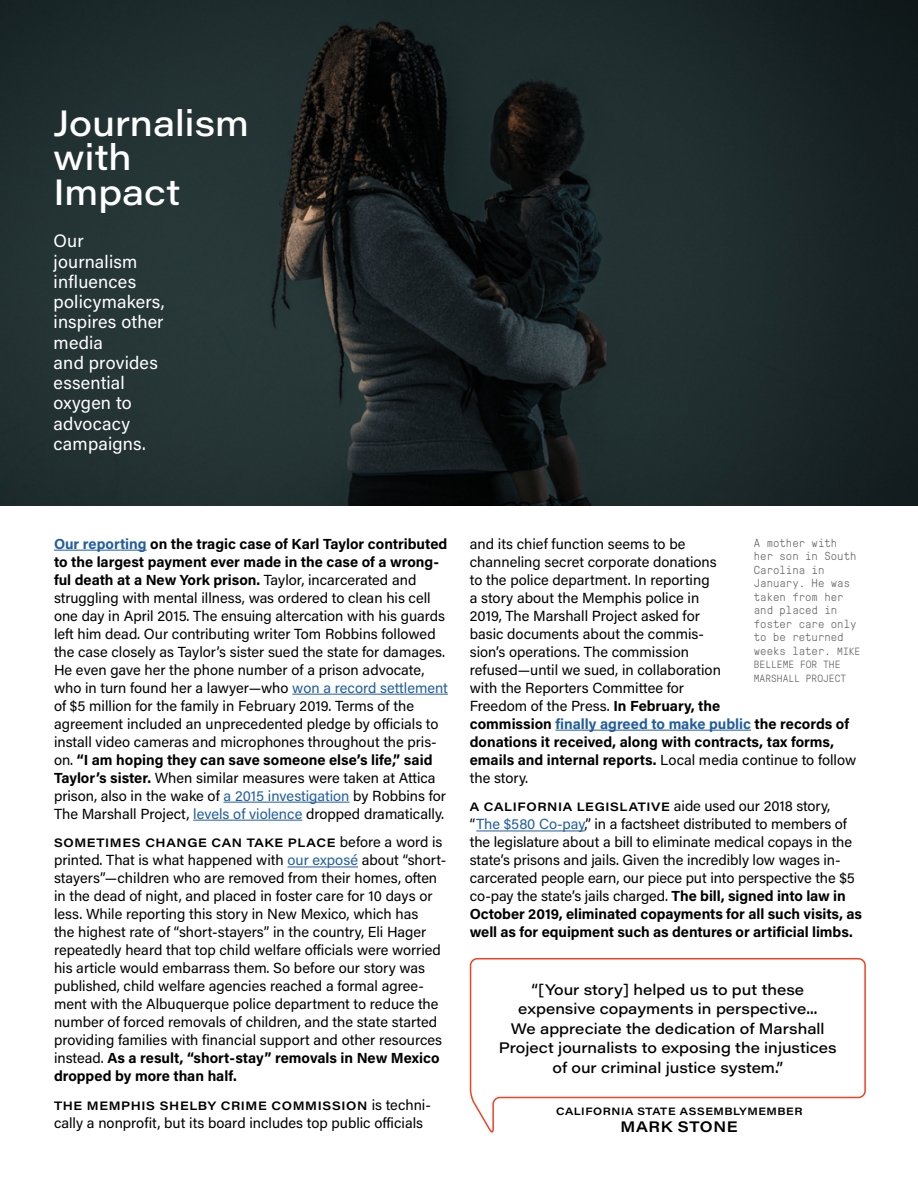
<style>
.page{position:relative;width:918px;height:1188px;background:#fff}
.page>*{position:absolute;margin:0;border:0;box-sizing:border-box;transform-origin:0 0}
.Paragraph_Style_1{font:500 36px/34.5px "Acumin Pro Wide";color:#fff}
.t1{font:18px/20.2px "Acumin Pro";letter-spacing:.01em;color:#fff}
.Paragraph_Style_1-2{font:500 15px/19.5px "Acumin Pro Wide";color:#000;text-align:center}
.Paragraph_Style_1-3{font:600 15px "Acumin Pro Wide";letter-spacing:.04em;color:#000}
.Paragraph_Style_1-4{font:14.7px/18px "Acumin Pro";color:#000}
.Paragraph_Style_1-5{font:600 12px "Acumin Pro Wide";letter-spacing:.055em;color:#000}
.t2{font:300 11.7px/13.5px "GT Pressura Mono";color:#636466}
.Paragraph_Style_1-6{font:600 10.5px "Acumin Pro Wide";letter-spacing:.055em;color:#000}
.t3{font:300 10.5px/13.5px "GT Pressura Mono";color:#636466}
.s1{font-weight:700;color:#215e9e}
.s2{font-weight:700}
.s3{color:#215e9e}
.s4{font-family:"Acumin Pro";font-weight:400;font-size:14.7px}
.s5{font-size:10.5px}
</style>
<div class="page">
<img style="left:0;top:0;width:918px;height:505px">
<hr style="left:54px;top:550px;width:93px;height:1px;background:#215e9e">
<hr style="left:292px;top:694px;width:156px;height:1px;background:#215e9e">
<hr style="left:224px;top:802px;width:125px;height:1px;background:#215e9e">
<hr style="left:193px;top:820px;width:109px;height:1px;background:#215e9e">
<hr style="left:288px;top:867px;width:70px;height:1px;background:#215e9e">
<svg style="left:469px;top:958px;width:397px;height:175px"></svg>
<hr style="left:555px;top:730px;width:196px;height:1px;background:#215e9e">
<hr style="left:476px;top:831px;width:109px;height:1px;background:#215e9e">
<p class="Paragraph_Style_1" style="left:54px;top:104px;width:197px">Journalism with<br>Impact</p>
<p class="t1" style="left:54px;top:230px;width:113px">Our journalism influences policymakers, inspires other media<br>and provides essential oxygen to advocacy campaigns.</p>
<p class="Paragraph_Style_1-4" style="left:54px;top:534px;width:395px"><span class="s1">Our reporting</span> <span class="s2">on the tragic case of Karl Taylor contributed to the largest payment ever made in the case of a wrong&shy;ful death at a New York prison.</span> Taylor, incarcerated and struggling with mental illness, was ordered to clean his cell one day in April 2015. The ensuing altercation with his guards left him dead. Our contributing writer Tom Robbins followed the case closely as Taylor’s sister sued the state for damages.<br>He even gave her the phone number of a prison advocate, who in turn found her a lawyer—who <span class="s3">won a record settlement </span>of $5 million for the family in February 2019. Terms of the agreement included an unprecedented pledge by officials to install video cameras and microphones throughout the pris&shy;on. <span class="s2">“I am hoping they can save someone else’s life,” said Taylor’s sister.</span> When similar measures were taken at Attica prison, also in the wake of <span class="s3">a 2015 investigation</span> by Robbins for The Marshall Project, <span class="s3">levels of violence</span> dropped dramatically.</p>
<p class="Paragraph_Style_1-5" style="left:54px;top:835px;width:390px">SOMETIMES CHANGE CAN TAKE PLACE <span class="s4">before a word is</span></p>
<p class="Paragraph_Style_1-4" style="left:54px;top:851px;width:394px">printed. That is what happened with <span class="s3">our exposé</span> about “short&shy;stayers”—children who are removed from their homes, often in the dead of night, and placed in foster care for 10 days or less. While reporting this story in New Mexico, which has<br>the highest rate of “short-stayers” in the country, Eli Hager repeatedly heard that top child welfare officials were worried his article would embarrass them. So before our story was published, child welfare agencies reached a formal agree&shy;ment with the Albuquerque police department to reduce the number of forced removals of children, and the state started providing families with financial support and other resources instead. <span class="s2">As a result, “short-stay” removals in New Mexico dropped by more than half.</span></p>
<p class="Paragraph_Style_1-5" style="left:54px;top:1097px;width:378px">THE MEMPHIS SHELBY CRIME COMMISSION <span class="s4">is techni-</span></p>
<p class="Paragraph_Style_1-4" style="left:54px;top:1114px;width:371px">cally a nonprofit, but its board includes top public officials</p>
<p class="Paragraph_Style_1-4" style="left:470px;top:534px;width:388px">and its chief function seems to be<br>channeling secret corporate donations<br>to the police department. In reporting<br>a story about the Memphis police in<br>2019, The Marshall Project asked for<br>basic documents about the commis-<br>sion’s operations. The commission<br>refused—until we sued, in collaboration<br>with the Reporters Committee for<br>Freedom of the Press. <span class="s2">In February, the<br>commission</span> <span class="s1">finally agreed to make public</span> <span class="s2">the records of donations it received, along with contracts, tax forms, emails and internal reports.</span> Local media continue to follow the story.</p>
<p class="Paragraph_Style_1-5" style="left:470px;top:799px;width:362px">A CALIFORNIA LEGISLATIVE <span class="s4">aide used our 2018 story,</span></p>
<p class="Paragraph_Style_1-4" style="left:470px;top:815px;width:394px">“<span class="s3">The $580 Co-pay</span>,” in a factsheet distributed to members of the legislature about a bill to eliminate medical copays in the state’s prisons and jails. Given the incredibly low wages in&shy;carcerated people earn, our piece put into perspective the $5 co-pay the state’s jails charged. <span class="s2">The bill, signed into law in October 2019, eliminated copayments for all such visits, as well as for equipment such as dentures or artificial limbs.</span></p>
<p class="t2" style="left:754px;top:535px;width:108px">A mother with<br>her son in South<br>Carolina in<br>January. He was taken from her and placed in foster care only to be returned weeks later. <span class="s5">MIKE</span></p>
<p class="t3" style="left:754px;top:657px;width:94px">BELLEME FOR THE<br>MARSHALL PROJECT</p>
<p class="Paragraph_Style_1-2" style="left:499px;top:979px;width:340px">“[Your story] helped us to put these expensive copayments in perspective...<br>We appreciate the dedication of Marshall Project journalists to exposing the injustices of our criminal justice system.”</p>
<p class="Paragraph_Style_1-6" style="left:556px;top:1104px;width:248px">CALIFORNIA STATE ASSEMBLYMEMBER</p>
<p class="Paragraph_Style_1-3" style="left:621px;top:1116px;width:119px">MARK STONE</p>
</div>
